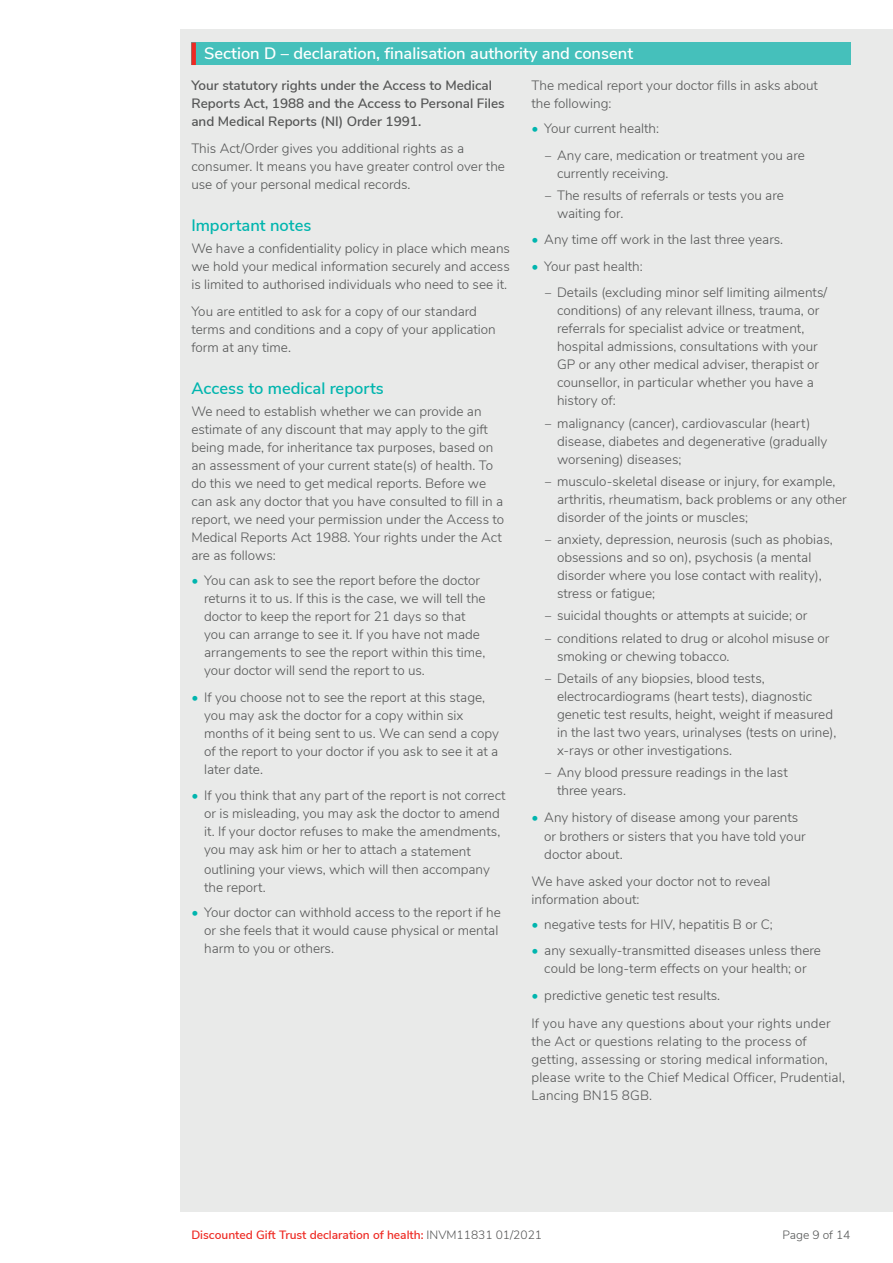
<style>
.page{position:relative;width:893px;height:1263px;background:#fff}
.page>*{position:absolute;margin:0;border:0;box-sizing:border-box;transform-origin:0 0}
.t1{font:600 16.5px "Nunito Sans";color:#fff}
.t2{font:600 16.5px "Nunito Sans";color:#00b5ae}
.t3{font:300 13.5px/18px "Nunito Sans";color:#545555}
.t4{font:600 13.5px/18px "Nunito Sans";color:#545555}
.t5{font:600 12px "Nunito Sans";color:#ee2a23}
.t6{font:300 12px "Nunito Sans";color:#545555}
.s1{color:#00b5ae}
.s2{font-weight:300;color:#545555}
</style>
<div class="page">
<div style="left:181px;top:30px;width:712px;height:1182px;background:#e9eae9"></div>
<div style="left:191px;top:43px;width:659px;height:22px;background:#45c0bb"></div>
<div style="left:191px;top:43px;width:5px;height:22px;background:#ee2a23"></div>
<p class="t1" style="left:204px;top:41px;width:431px">Section D – declaration, finalisation authority and consent</p>
<p class="t4" style="left:191px;top:76px;width:315px">Your statutory rights under the Access to Medical<br>Reports Act, 1988 and the Access to Personal Files and Medical Reports (NI) Order 1991.</p>
<p class="t3" style="left:191px;top:138px;width:315px">This Act/Order gives you additional rights as a consumer. It means you have greater control over the use of your personal medical records.</p>
<p class="t2" style="left:191px;top:213px;width:122px">Important notes</p>
<p class="t3" style="left:191px;top:239px;width:320px;text-align:justify">We have a confidentiality policy in place which means we hold your medical information securely and access is limited to authorised individuals who need to see it.</p>
<p class="t3" style="left:191px;top:301px;width:306px">You are entitled to ask for a copy of our standard terms and conditions and a copy of your application form at any time.</p>
<p class="t2" style="left:191px;top:376px;width:194px">Access to medical reports</p>
<p class="t3" style="left:191px;top:402px;width:314px">We need to establish whether we can provide an estimate of any discount that may apply to the gift being made, for inheritance tax purposes, based on an assessment of your current state(s) of health. To do this we need to get medical reports. Before we can ask any doctor that you have consulted to fill in a report, we need your permission under the Access to Medical Reports Act 1988. Your rights under the Act are as follows:</p>
<p class="t3" style="left:204px;top:571px;width:283px;text-indent:-13px"><span class="s1">•</span> You can ask to see the report before the doctor returns it to us. If this is the case, we will tell the doctor to keep the report for 21 days so that you can arrange to see it. If you have not made arrangements to see the report within this time, your doctor will send the report to us.</p>
<p class="t3" style="left:204px;top:687px;width:297px;text-indent:-13px"><span class="s1">•</span> If you choose not to see the report at this stage, you may ask the doctor for a copy within six months of it being sent to us. We can send a copy of the report to your doctor if you ask to see it at a later date.</p>
<p class="t3" style="left:204px;top:786px;width:303px;text-indent:-13px"><span class="s1">•</span> If you think that any part of the report is not correct or is misleading, you may ask the doctor to amend it. If your doctor refuses to make the amendments, you may ask him or her to attach a statement</p>
<p class="t3" style="left:204px;top:859px;width:287px">outlining your views, which will then accompany the report.</p>
<p class="t3" style="left:204px;top:902px;width:298px;text-indent:-13px"><span class="s1">•</span> Your doctor can withhold access to the report if he or she feels that it would cause physical or mental harm to you or others.</p>
<p class="t3" style="left:531px;top:76px;width:288px">The medical report your doctor fills in asks about the following:</p>
<p class="t3" style="left:544px;top:114px;width:262px;line-height:26.5px;text-indent:-13px"><span class="s1">•</span> Your current health:<br>‒ Any care, medication or treatment you are</p>
<p class="t3" style="left:544px;top:161px;width:241px;line-height:22.2px;text-indent:13px">currently receiving.<br>‒ The results of referrals or tests you are</p>
<p class="t3" style="left:557px;top:203px;width:68px">waiting for.</p>
<p class="t3" style="left:531px;top:230px;width:253px"><span class="s1">•</span> Any time off work in the last three years.</p>
<p class="t3" style="left:544px;top:252px;width:284px;line-height:26.5px;text-indent:-13px"><span class="s1">•</span> Your past health:<br>‒ Details (excluding minor self limiting ailments/</p>
<p class="t3" style="left:557px;top:301px;width:264px">conditions) of any relevant illness, trauma, or referrals for specialist advice or treatment, hospital admissions, consultations with your GP or any other medical adviser, therapist or counsellor, in particular whether you have a history of:</p>
<p class="t3" style="left:557px;top:413px;width:272px;text-indent:-13px">‒ malignancy (cancer), cardiovascular (heart) disease, diabetes and degenerative (gradually worsening) diseases;</p>
<p class="t3" style="left:557px;top:471px;width:291px;text-indent:-13px">‒ musculo-skeletal disease or injury, for example, arthritis, rheumatism, back problems or any other disorder of the joints or muscles;</p>
<p class="t3" style="left:557px;top:529px;width:277px;text-indent:-13px">‒ anxiety, depression, neurosis (such as phobias, obsessions and so on), psychosis (a mental disorder where you lose contact with reality), stress or fatigue;</p>
<p class="t3" style="left:544px;top:604px;width:287px;line-height:22.2px">‒ suicidal thoughts or attempts at suicide; or<br>‒ conditions related to drug or alcohol misuse or</p>
<p class="t3" style="left:544px;top:644px;width:222px;line-height:22.2px;text-indent:13px">smoking or chewing tobacco.<br>‒ Details of any biopsies, blood tests,</p>
<p class="t3" style="left:557px;top:686px;width:281px">electrocardiograms (heart tests), diagnostic genetic test results, height, weight if measured in the last two years, urinalyses (tests on urine), x-rays or other investigations.</p>
<p class="t3" style="left:557px;top:762px;width:232px;text-indent:-13px">‒ Any blood pressure readings in the last three years.</p>
<p class="t3" style="left:544px;top:806px;width:263px;line-height:19.5px;text-indent:-13px"><span class="s1">•</span> Any history of disease among your parents or brothers or sisters that you have told your</p>
<p class="t3" style="left:531px;top:840px;width:240px;line-height:26.5px;text-indent:13px">doctor about.<br>We have asked your doctor not to reveal</p>
<p class="t3" style="left:531px;top:889px;width:109px">information about:</p>
<p class="t3" style="left:531px;top:914px;width:243px"><span class="s1">•</span> negative tests for HIV, hepatitis B or C;</p>
<p class="t3" style="left:531px;top:940px;width:291px;text-align:center"><span class="s1">•</span> any sexually-transmitted diseases unless there could be long-term effects on your health; or</p>
<p class="t3" style="left:531px;top:980px;width:301px;line-height:28px"><span class="s1">•</span> predictive genetic test results.<br>If you have any questions about your rights under</p>
<p class="t3" style="left:531px;top:1031px;width:315px">the Act or questions relating to the process of getting, assessing or storing medical information, please write to the Chief Medical Officer, Prudential, Lancing BN15 8GB.</p>
<p class="t5" style="left:191px;top:1226px;width:352px">Discounted Gift Trust declaration of health: <span class="s2">INVM11831 01/2021</span></p>
<p class="t6" style="left:782px;top:1226px;width:70px">Page 9 of 14</p>
</div>
